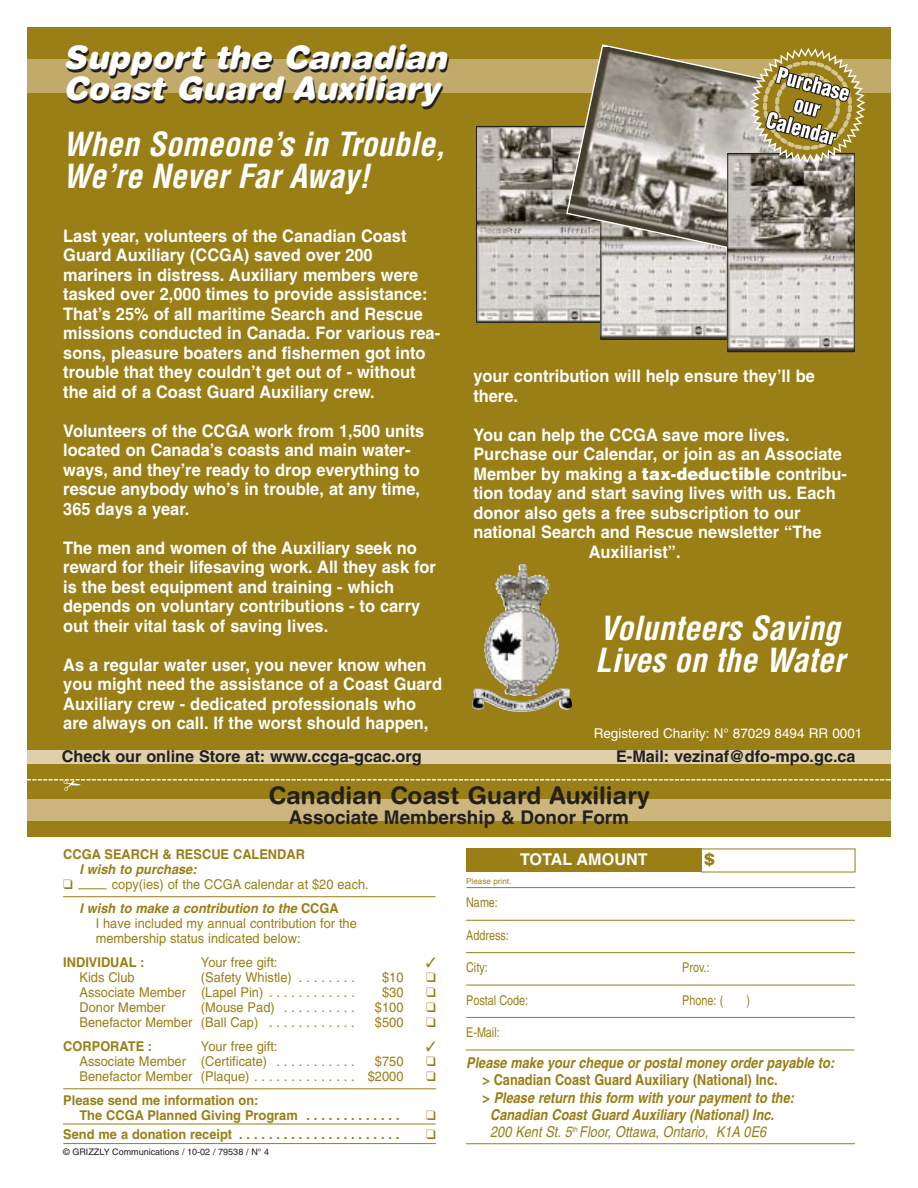
<style>
.page{position:relative;width:918px;height:1188px;background:#fff}
.page>*{position:absolute;margin:0;border:0;box-sizing:border-box;transform-origin:0 0}
.t1{font:italic 700 condensed 32.4px/32.4px "Helvetica";color:#fff}
.t2{font:italic 900 32.4px/31px "Helvetica Rounded";color:#fff}
.t3{font:700 24.3px "Helvetica Rounded";color:#231f1f}
.t4{font:700 18.9px "Helvetica";color:#231f1f}
.t5{font:700 17.25px/19.5px "Helvetica";color:#fff;scale:.95 1}
.t6{font:700 16.2px "Helvetica";color:#231f1f}
.t7{font:700 16.2px "Helvetica";color:#fff}
.t8{font:900 16.2px "Helvetica";color:#9a7e16}
.t9{font:italic 700 15px "Helvetica";color:#9a7e16;scale:.85 1}
.t10{font:700 15px "Helvetica";color:#9a7e16;scale:.85 1}
.t11{font:italic 15px "Helvetica";color:#9a7e16;scale:.85 1}
.t12{font:13.5px/24px "Helvetica";color:#9a7e16;scale:.95 1}
.t13{font:700 13.5px/15px "Helvetica";color:#9a7e16;scale:.95 1}
.t14{font:13.5px "Helvetica";color:#9a7e16;scale:.8 1}
.t15{font:13.5px "Helvetica";color:#fff}
.t16{font:italic 700 13.5px "Helvetica";color:#9a7e16;scale:.95 1}
.t17{font:9px "Helvetica";color:#231f1f}
.t18{font:8.1px "Helvetica";color:#9a7e16}
.s1{font-weight:900}
.s2{font-weight:700;font-style:italic}
.s3{font-weight:700}
.s4{font-style:normal}
</style>
<div class="page">
<div style="left:27px;top:27px;width:864px;height:809px;background:#9a7e16"></div>
<div style="left:27px;top:799px;width:864px;height:22px;background:#ccb67e"></div>
<div style="left:27px;top:59px;width:864px;height:34px;background:#c2aa6a"></div>
<img style="left:478px;top:128px;width:123px;height:192px">
<div style="left:476px;top:126px;width:130px;height:196px;border:1px solid #231f1f"></div>
<img style="left:603px;top:261px;width:125px;height:76px">
<div style="left:27px;top:750px;width:864px;height:14px;background:#dfd0aa"></div>
<svg style="left:565px;top:44px;width:182px;height:217px;background:#9e9784"></svg>
<img style="left:730px;top:155px;width:122px;height:195px">
<div style="left:728px;top:153px;width:126px;height:199px;border:1px solid #231f1f"></div>
<svg style="left:747px;top:48px;width:118px;height:118px"></svg>
<hr style="left:466px;top:920px;width:389px;height:1px;background:#9a7e16">
<hr style="left:466px;top:952px;width:389px;height:1px;background:#9a7e16">
<hr style="left:466px;top:985px;width:389px;height:1px;background:#9a7e16">
<hr style="left:466px;top:1017px;width:389px;height:1px;background:#9a7e16">
<hr style="left:466px;top:887px;width:389px;height:1px;background:#9a7e16">
<div style="left:466px;top:849px;width:236px;height:23px;background:#9a7e16"></div>
<hr style="left:466px;top:1050px;width:388px;height:1px;background:#9a7e16">
<hr style="left:63px;top:896px;width:373px;height:1px;background:#9a7e16">
<hr style="left:63px;top:1088px;width:373px;height:1px;background:#9a7e16">
<hr style="left:63px;top:1143px;width:373px;height:1px;background:#9a7e16">
<hr style="left:466px;top:1143px;width:389px;height:1px;background:#9a7e16">
<hr style="left:63px;top:1124px;width:373px;height:1px;background:#9a7e16">
<img style="left:472px;top:648px;width:100px;height:64px">
<svg style="left:27px;top:779px;width:864px;height:2px;background:#ccbf8c"></svg>
<svg style="left:78px;top:888px;width:29px;height:1px"></svg>
<h1 class="t2" style="left:63px;top:45px;width:391px">Support the Canadian<br>Coast Guard Auxiliary</h1>
<h1 class="t1" style="left:63px;top:131px;width:390px">When Someone’s in Trouble,<br>We’re Never Far Away !</h1>
<p class="t5" style="left:63px;top:227px;width:398px">Last year, volunteers of the Canadian Coast Guard Auxiliary (CCGA) saved over 200 mariners in distress. Auxiliary members were tasked over 2,000 times to provide assistance:<br>That’s 25% of all maritime Search and Rescue missions conducted in Canada. For various rea&shy;sons, pleasure boaters and fishermen got into trouble that they couldn’t get out of - without the aid of a Coast Guard Auxiliary crew.</p>
<p class="t5" style="left:63px;top:422px;width:381px">Volunteers of the CCGA work from 1,500 units located on Canada’s coasts and main water&shy;ways, and they’re ready to drop everything to rescue anybody who’s in trouble, at any time, 365 days a year.</p>
<p class="t5" style="left:63px;top:539px;width:394px">The men and women of the Auxiliary seek no reward for their lifesaving work. All they ask for is the best equipment and training - which depends on voluntary contributions - to carry out their vital task of saving lives.</p>
<p class="t5" style="left:63px;top:656px;width:400px">As a regular water user, you never know when you might need the assistance of a Coast Guard Auxiliary crew - dedicated professionals who are always on call. If the worst should happen,</p>
<p class="t5" style="left:473px;top:368px;width:361px">your contribution will help ensure they’ll be there.</p>
<p class="t5" style="left:473px;top:426px;width:335px">You can help the CCGA save more lives.</p>
<p class="t5" style="left:473px;top:446px;width:390px">Purchase our Calendar, or join as an Associate</p>
<p class="t5" style="left:473px;top:465px;width:395px">Member by making a <span class="s1">tax-deductible</span> contribu-</p>
<p class="t5" style="left:473px;top:485px;width:383px">tion today and start saving lives with us. Each</p>
<p class="t5" style="left:473px;top:504px;width:346px">donor also gets a free subscription to our</p>
<p class="t5" style="left:473px;top:524px;width:368px">national Search and Rescue newsletter “The</p>
<p class="t5" style="left:589px;top:543px;width:98px">Auxiliarist”.</p>
<h1 class="t1" style="left:595px;top:615px;width:257px">Volunteers Saving<br>Lives on the Water</h1>
<p class="t15" style="left:594px;top:728px;width:270px">Registered Charity: N° 87029 8494 RR 0001</p>
<p class="t6" style="left:62px;top:751px;width:361px">Check our online Store at: www.ccga-gcac.org</p>
<p class="t6" style="left:616px;top:751px;width:241px">E-Mail: vezinaf@dfo-mpo.gc.ca</p>
<h2 class="t3" style="left:269px;top:786px;width:382px">Canadian Coast Guard Auxiliary</h2>
<p class="t4" style="left:289px;top:811px;width:342px">Associate Membership &amp; Donor Form</p>
<p class="t13" style="left:63px;top:848px;width:256px">CCGA SEARCH &amp; RESCUE CALENDAR</p>
<p class="t16" style="left:79px;top:864px;width:128px">I wish to purchase:</p>
<p class="t12" style="left:79px;top:874px;width:306px;text-indent:32px">copy(ies) of the CCGA calendar at $20 each.<br><span class="s2">I wish to make a contribution to the</span> <span class="s3">C C G A</span></p>
<p class="t12" style="left:96px;top:917px;width:276px;line-height:15px">I have included my annual contribution for the membership status indicated below:</p>
<p class="t13" style="left:63px;top:956px;width:87px">INDIVIDUAL :</p>
<p class="t12" style="left:201px;top:952px;width:82px">Your free gift:</p>
<p class="t12" style="left:79px;top:967px;width:60px">Kids Club</p>
<p class="t12" style="left:201px;top:967px;width:164px">(Safety Whistle) . . . . . . . .</p>
<p class="t12" style="left:382px;top:967px;width:24px">$10</p>
<p class="t12" style="left:79px;top:982px;width:291px">Associate Member (Lapel Pin) . . . . . . . . . . . .</p>
<p class="t12" style="left:382px;top:982px;width:24px">$30</p>
<p class="t12" style="left:79px;top:997px;width:92px">Donor Member</p>
<p class="t12" style="left:201px;top:997px;width:163px">(Mouse Pad) . . . . . . . . . .</p>
<p class="t12" style="left:375px;top:997px;width:32px">$100</p>
<p class="t12" style="left:79px;top:1012px;width:291px">Benefactor Member (Ball Cap) . . . . . . . . . . . .</p>
<p class="t12" style="left:375px;top:1012px;width:32px">$500</p>
<p class="t13" style="left:63px;top:1040px;width:95px">CORPORATE :</p>
<p class="t12" style="left:201px;top:1036px;width:82px">Your free gift:</p>
<p class="t12" style="left:79px;top:1051px;width:291px">Associate Member (Certificate) . . . . . . . . . . .</p>
<p class="t12" style="left:375px;top:1051px;width:32px">$750</p>
<p class="t12" style="left:79px;top:1066px;width:343px">Benefactor Member (Plaque) . . . . . . . . . . . . . . $2000</p>
<p class="t13" style="left:79px;top:1094px;width:338px;text-indent:-16px">Please send me information on:<br>The CCGA Planned Giving Program . . . . . . . . . . . . .</p>
<p class="t13" style="left:63px;top:1129px;width:355px">Send me a donation receipt . . . . . . . . . . . . . . . . . . . . . .</p>
<p class="t17" style="left:63px;top:1148px;width:208px">© GRIZZLY Communications / 10-02 / 79538 / N° 4</p>
<p class="t18" style="left:466px;top:878px;width:47px">Please print.</p>
<p class="t7" style="left:520px;top:853px;width:129px">TOTAL AMOUNT</p>
<p class="t8" style="left:704px;top:854px;width:12px">$</p>
<p class="t14" style="left:466px;top:898px;width:41px">Name:</p>
<p class="t14" style="left:466px;top:930px;width:55px">Address:</p>
<p class="t14" style="left:466px;top:963px;width:28px">City:</p>
<p class="t14" style="left:682px;top:963px;width:36px">Prov.:</p>
<p class="t14" style="left:466px;top:995px;width:79px">Postal Code:</p>
<p class="t14" style="left:682px;top:995px;width:53px">Phone: (</p>
<p class="t14" style="left:746px;top:995px;width:6px">)</p>
<p class="t14" style="left:466px;top:1027px;width:43px">E-Mail:</p>
<p class="t9" style="left:466px;top:1057px;width:437px">Please make your cheque or postal money order payable to:</p>
<p class="t10" style="left:482px;top:1075px;width:349px">&gt; Canadian Coast Guard Auxiliary (National) Inc.</p>
<p class="t9" style="left:482px;top:1092px;width:371px"><span class="s4">&gt;</span> Please return this form with your payment to the:</p>
<p class="t9" style="left:490px;top:1109px;width:338px">Canadian Coast Guard Auxiliary (National) Inc.</p>
<p class="t11" style="left:490px;top:1126px;width:329px">200 Kent St. 5<sup>th</sup> Floor, Ottawa, Ontario, K1A 0E6</p>
</div>
